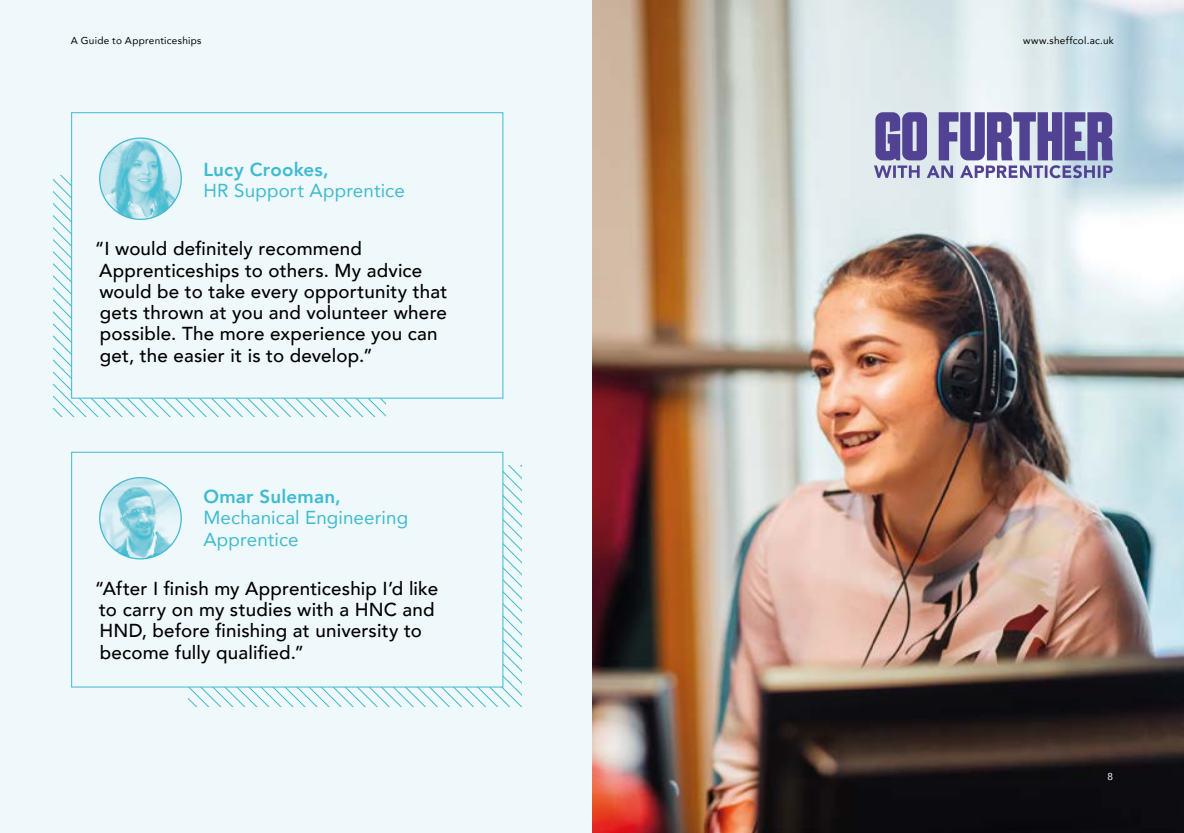
<style>
.page{position:relative;width:1184px;height:833px;background:#fff}
.page>*{position:absolute;margin:0;border:0;box-sizing:border-box;transform-origin:0 0}
.t1{font:500 18.75px/21.2px "Avenir";letter-spacing:.01em;color:#000}
.t2{font:18.75px/21.2px "Avenir";letter-spacing:.005em;color:#3ebbd0}
.t3{font:800 18.75px "Avenir";letter-spacing:.015em;color:#3ebbd0}
.t4{font:10px "Avenir";letter-spacing:.025em;color:#000}
.t5{font:10px "Avenir";color:#fff}
</style>
<div class="page">
<div style="left:0;top:0;width:601px;height:833px;background:#eff8fa"></div>
<img style="left:592px;top:0;width:591px;height:833px">
<svg style="left:874px;top:112px;width:239px;height:66px;background:#8883b6"></svg>
<svg style="left:53px;top:175px;width:333px;height:241px"></svg>
<svg style="left:189px;top:466px;width:332px;height:241px"></svg>
<div style="left:71px;top:112px;width:432px;height:286px;background:#eff8fa;border:1px solid #3ebbd0"></div>
<div style="left:71px;top:452px;width:432px;height:235px;background:#eff8fa;border:1px solid #3ebbd0"></div>
<img style="left:100px;top:138px;width:81px;height:81px;border-radius:41px">
<div style="left:99px;top:137px;width:83px;height:83px;border:1px solid #3ebbd0;border-radius:50%"></div>
<img style="left:100px;top:477px;width:81px;height:82px;border-radius:41px">
<div style="left:99px;top:477px;width:83px;height:82px;border:1px solid #3ebbd0;border-radius:50%"></div>
<p class="t4" style="left:71px;top:32px;width:132px">A Guide to Apprenticeships</p>
<p class="t4" style="left:1023px;top:32px;width:92px">www.sheffcol.ac.uk</p>
<p class="t3" style="left:203px;top:155px;width:127px">Lucy Crookes,</p>
<p class="t2" style="left:203px;top:180px;width:203px">HR Support Apprentice</p>
<p class="t1" style="left:95px;top:237px;width:354px">“I would definitely recommend Apprenticeships to others. My advice would be to take every opportunity that gets thrown at you and volunteer where possible. The more experience you can get, the easier it is to develop.”</p>
<p class="t3" style="left:203px;top:482px;width:139px">Omar Suleman,</p>
<p class="t2" style="left:203px;top:506px;width:206px">Mechanical Engineering<br>Apprentice</p>
<p class="t1" style="left:95px;top:577px;width:345px">“After I finish my Apprenticeship I’d like to carry on my studies with a HNC and HND, before finishing at university to become fully qualified.”</p>
<p class="t5" style="left:1107px;top:768px;width:7px">8</p>
</div>
